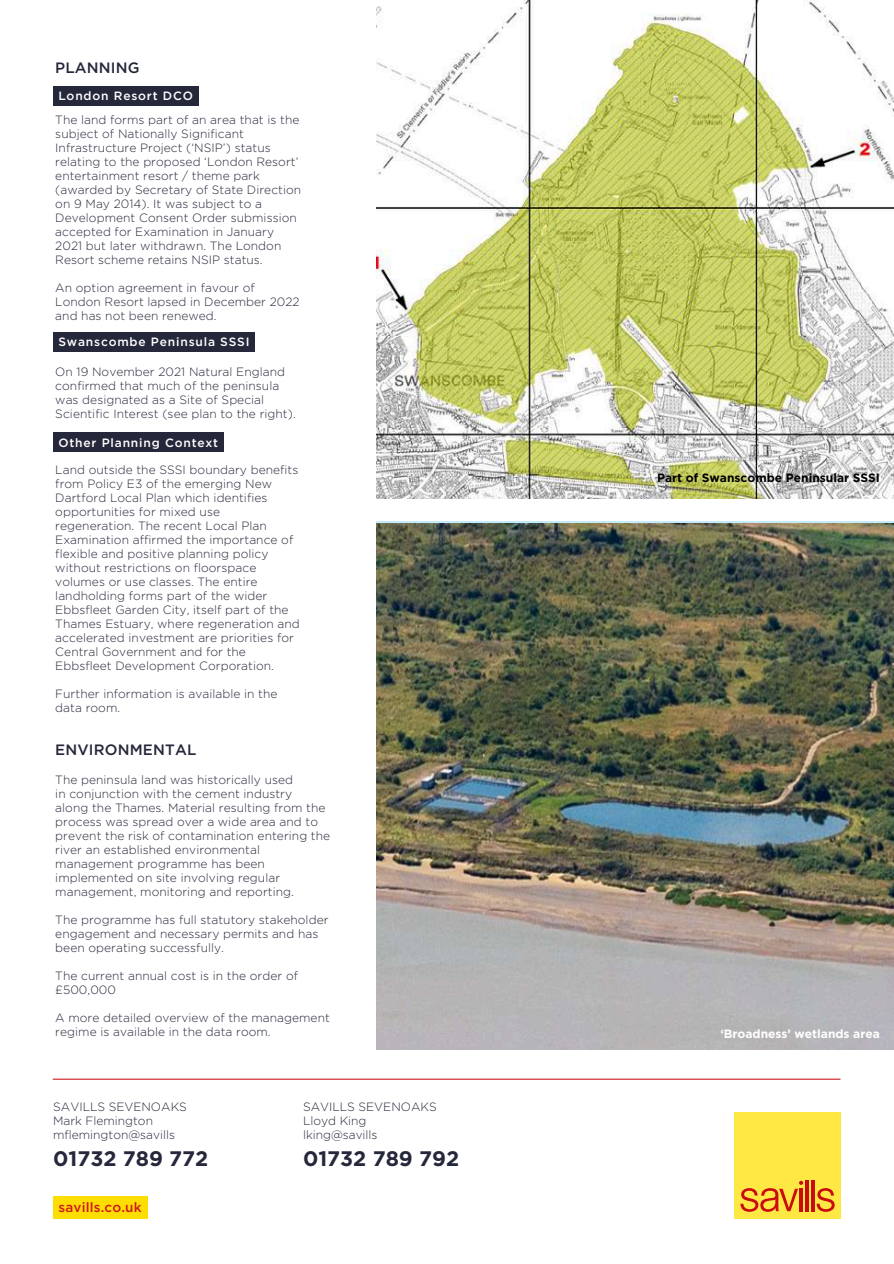
<style>
.page{position:relative;width:894px;height:1264px;background:#fff}
.page>*{position:absolute;margin:0;border:0;box-sizing:border-box;transform-origin:0 0}
.t1{font:700 21px "Gotham";color:#25273a}
.t2{font:500 15px "Gotham";letter-spacing:.01em;color:#25273a}
.t3{font:500 13.5px "Gotham";letter-spacing:.01em;color:#ce181e}
.t4{font:300 12px/14px "Gotham";letter-spacing:.005em;color:#25273a}
.t5{font:500 12px "Gotham";letter-spacing:.07em;color:#fff}
.t6{font:700 12px "Gotham";color:#000}
.t7{font:700 12px "Gotham";color:#fff}
</style>
<div class="page">
<img style="left:376px;top:0;width:517px;height:498px">
<img style="left:376px;top:523px;width:517px;height:526px">
<hr style="left:53px;top:1078px;width:787px;height:1px;background:#ce181e">
<div style="left:53px;top:1196px;width:94px;height:23px;background:#fede00"></div>
<div style="left:733px;top:1112px;width:107px;height:106px;background:#ffe843"></div>
<svg style="left:740px;top:1180px;width:63px;height:31px"></svg>
<hr style="left:799px;top:1188px;width:3px;height:23px;background:#c90c0f">
<hr style="left:805px;top:1180px;width:3px;height:31px;background:#c90c0f">
<hr style="left:811px;top:1180px;width:3px;height:31px;background:#c90c0f">
<svg style="left:816px;top:1188px;width:18px;height:23px"></svg>
<div style="left:54px;top:86px;width:145px;height:19px;background:#25273a"></div>
<div style="left:54px;top:332px;width:201px;height:19px;background:#25273a"></div>
<div style="left:54px;top:432px;width:170px;height:20px;background:#25273a"></div>
<p class="t2" style="left:55px;top:59px;width:86px">PLANNING</p>
<p class="t5" style="left:58px;top:89px;width:136px">London Resort DCO</p>
<p class="t4" style="left:55px;top:113px;width:247px">The land forms part of an area that is the subject of Nationally Significant Infrastructure Project (‘NSIP’) status relating to the proposed ‘London Resort’ entertainment resort / theme park (awarded by Secretary of State Direction on 9 May 2014). It was subject to a Development Consent Order submission accepted for Examination in January 2021 but later withdrawn. The London Resort scheme retains NSIP status.</p>
<p class="t4" style="left:55px;top:281px;width:246px">An option agreement in favour of<br>London Resort lapsed in December 2022 and has not been renewed.</p>
<p class="t5" style="left:58px;top:335px;width:193px">Swanscombe Peninsula SSSI</p>
<p class="t4" style="left:55px;top:365px;width:242px">On 19 November 2021 Natural England confirmed that much of the peninsula was designated as a Site of Special Scientific Interest (see plan to the right).</p>
<p class="t5" style="left:58px;top:435px;width:161px">Other Planning Context</p>
<p class="t4" style="left:55px;top:463px;width:246px">Land outside the SSSI boundary benefits from Policy E3 of the emerging New Dartford Local Plan which identifies opportunities for mixed use regeneration. The recent Local Plan Examination affirmed the importance of flexible and positive planning policy without restrictions on floorspace volumes or use classes. The entire landholding forms part of the wider Ebbsfleet Garden City, itself part of the Thames Estuary, where regeneration and accelerated investment are priorities for Central Government and for the Ebbsfleet Development Corporation.</p>
<p class="t4" style="left:55px;top:687px;width:224px">Further information is available in the data room.</p>
<p class="t2" style="left:55px;top:740px;width:142px">ENVIRONMENTAL</p>
<p class="t4" style="left:55px;top:772px;width:276px">The peninsula land was historically used<br>in conjunction with the cement industry<br>along the Thames. Material resulting from the process was spread over a wide area and to prevent the risk of contamination entering the river an established environmental management programme has been implemented on site involving regular management, monitoring and reporting.</p>
<p class="t4" style="left:55px;top:912px;width:274px">The programme has full statutory stakeholder engagement and necessary permits and has been operating successfully.</p>
<p class="t4" style="left:55px;top:968px;width:244px">The current annual cost is in the order of £500,000</p>
<p class="t4" style="left:55px;top:1010px;width:276px">A more detailed overview of the management regime is available in the data room.</p>
<p class="t4" style="left:53px;top:1099px;width:135px">SAVILLS SEVENOAKS<br>Mark Flemington mflemington@savills</p>
<p class="t4" style="left:303px;top:1099px;width:135px">SAVILLS SEVENOAKS<br>Lloyd King lking@savills</p>
<h1 class="t1" style="left:303px;top:1145px;width:157px">01732 789 792</h1>
<h1 class="t1" style="left:53px;top:1145px;width:157px">01732 789 772</h1>
<p class="t3" style="left:58px;top:1199px;width:85px">savills.co.uk</p>
<p class="t6" style="left:656px;top:470px;width:224px">Part of Swanscombe Peninsular SSSI</p>
<p class="t7" style="left:720px;top:1026px;width:161px">‘Broadness’ wetlands area</p>
</div>
